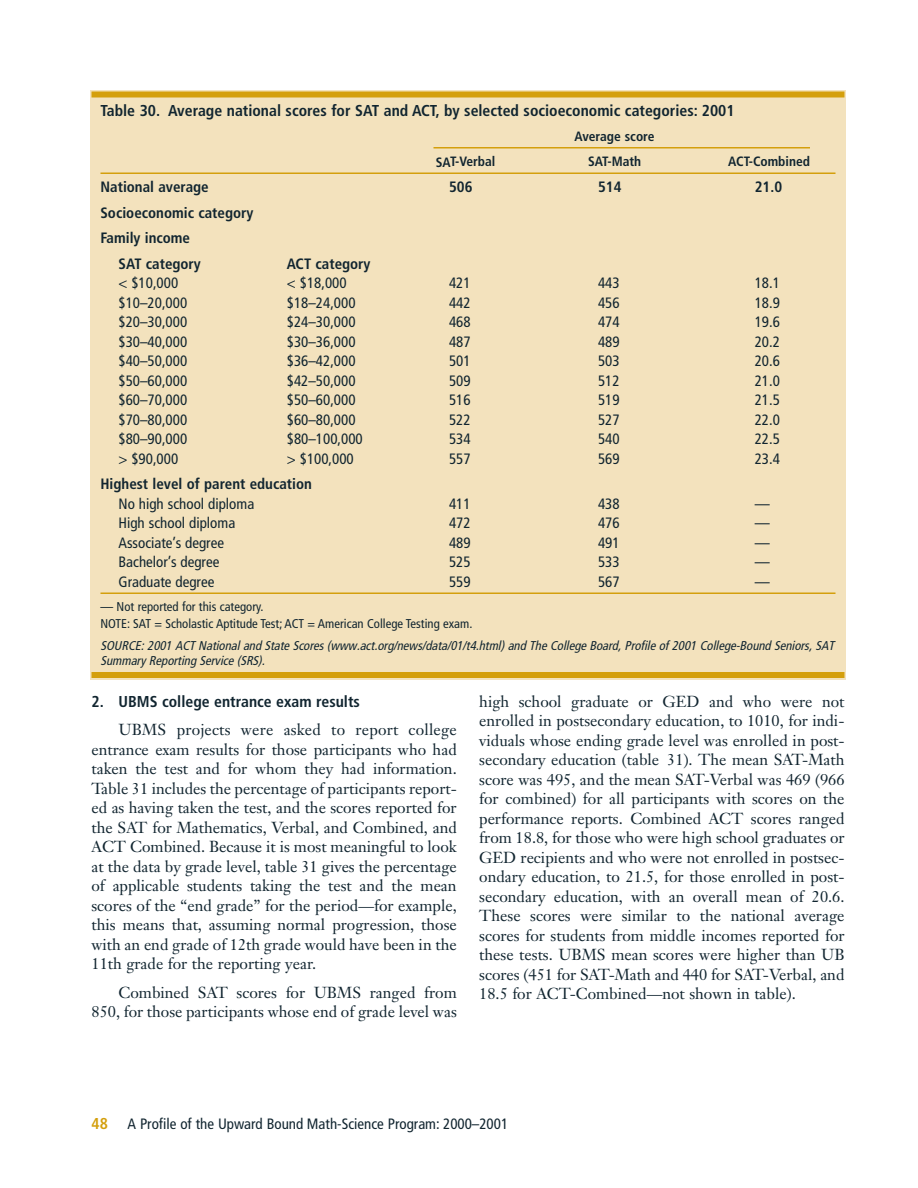
<style>
.page{position:relative;width:918px;height:1188px;background:#fff}
.page>*{position:absolute;margin:0;border:0;box-sizing:border-box;transform-origin:0 0}
.t1{font:15.75px/19.5px "Janson Text";color:#112530;text-align:justify}
.t2{font:700 condensed 15.75px "Frutiger";color:#112530}
.t3{font:condensed 15px "Frutiger";color:#112530}
.t4{font:700 condensed 15px "Frutiger";color:#112530}
.t5{font:700 condensed 13.5px "Frutiger";color:#112530}
.t6{font:italic condensed 12.75px/15px "Frutiger";color:#112530}
.t7{font:condensed 12.75px/18px "Frutiger";color:#112530}
.s1{font-weight:700;font-size:15.75px;color:#d49f0c}
</style>
<div class="page">
<div style="left:90px;top:90px;width:756px;height:590px;background:#f3e2bd"></div>
<div style="left:92px;top:92px;width:752px;height:6px;background:#d49f0c"></div>
<hr style="left:434px;top:147px;width:376px;height:2px;background:#d49f0c">
<hr style="left:100px;top:173px;width:736px;height:1px;background:#d49f0c">
<hr style="left:100px;top:592px;width:736px;height:2px;background:#d49f0c">
<div style="left:92px;top:672px;width:752px;height:6px;background:#d49f0c"></div>
<p class="t2" style="left:100px;top:104px;width:636px">Table 30. Average national scores for SAT and ACT, by selected socioeconomic categories: 2001</p>
<p class="t5" style="left:575px;top:131px;width:82px">Average score</p>
<p class="t5" style="left:436px;top:156px;width:61px">SAT-Verbal</p>
<p class="t5" style="left:588px;top:156px;width:55px">SAT-Math</p>
<p class="t5" style="left:728px;top:156px;width:83px">ACT-Combined</p>
<p class="t4" style="left:100px;top:181px;width:110px">National average</p>
<p class="t4" style="left:449px;top:181px;width:25px">506</p>
<p class="t4" style="left:598px;top:181px;width:25px">514</p>
<p class="t4" style="left:755px;top:181px;width:29px">21.0</p>
<p class="t4" style="left:100px;top:206px;width:154px">Socioeconomic category</p>
<p class="t4" style="left:100px;top:232px;width:91px">Family income</p>
<p class="t4" style="left:118px;top:257px;width:84px">SAT category</p>
<p class="t4" style="left:287px;top:257px;width:85px">ACT category</p>
<p class="t3" style="left:118px;top:277px;width:61px">&lt; $10,000</p>
<p class="t3" style="left:287px;top:277px;width:61px">&lt; $18,000</p>
<p class="t3" style="left:449px;top:277px;width:23px">421</p>
<p class="t3" style="left:598px;top:277px;width:23px">443</p>
<p class="t3" style="left:755px;top:277px;width:27px">18.1</p>
<p class="t3" style="left:118px;top:296px;width:70px">$10–20,000</p>
<p class="t3" style="left:287px;top:296px;width:70px">$18–24,000</p>
<p class="t3" style="left:449px;top:296px;width:23px">442</p>
<p class="t3" style="left:598px;top:296px;width:23px">456</p>
<p class="t3" style="left:755px;top:296px;width:27px">18.9</p>
<p class="t3" style="left:118px;top:316px;width:70px">$20–30,000</p>
<p class="t3" style="left:287px;top:316px;width:70px">$24–30,000</p>
<p class="t3" style="left:449px;top:316px;width:23px">468</p>
<p class="t3" style="left:598px;top:316px;width:23px">474</p>
<p class="t3" style="left:755px;top:316px;width:27px">19.6</p>
<p class="t3" style="left:118px;top:335px;width:70px">$30–40,000</p>
<p class="t3" style="left:287px;top:335px;width:70px">$30–36,000</p>
<p class="t3" style="left:449px;top:335px;width:23px">487</p>
<p class="t3" style="left:598px;top:335px;width:23px">489</p>
<p class="t3" style="left:755px;top:335px;width:27px">20.2</p>
<p class="t3" style="left:118px;top:355px;width:70px">$40–50,000</p>
<p class="t3" style="left:287px;top:355px;width:70px">$36–42,000</p>
<p class="t3" style="left:449px;top:355px;width:23px">501</p>
<p class="t3" style="left:598px;top:355px;width:23px">503</p>
<p class="t3" style="left:755px;top:355px;width:27px">20.6</p>
<p class="t3" style="left:118px;top:374px;width:70px">$50–60,000</p>
<p class="t3" style="left:287px;top:374px;width:70px">$42–50,000</p>
<p class="t3" style="left:449px;top:374px;width:23px">509</p>
<p class="t3" style="left:598px;top:374px;width:23px">512</p>
<p class="t3" style="left:755px;top:374px;width:27px">21.0</p>
<p class="t3" style="left:118px;top:394px;width:70px">$60–70,000</p>
<p class="t3" style="left:287px;top:394px;width:70px">$50–60,000</p>
<p class="t3" style="left:449px;top:394px;width:23px">516</p>
<p class="t3" style="left:598px;top:394px;width:23px">519</p>
<p class="t3" style="left:755px;top:394px;width:27px">21.5</p>
<p class="t3" style="left:118px;top:413px;width:70px">$70–80,000</p>
<p class="t3" style="left:287px;top:413px;width:70px">$60–80,000</p>
<p class="t3" style="left:449px;top:413px;width:23px">522</p>
<p class="t3" style="left:598px;top:413px;width:23px">527</p>
<p class="t3" style="left:755px;top:413px;width:27px">22.0</p>
<p class="t3" style="left:118px;top:433px;width:70px">$80–90,000</p>
<p class="t3" style="left:287px;top:433px;width:77px">$80–100,000</p>
<p class="t3" style="left:449px;top:433px;width:23px">534</p>
<p class="t3" style="left:598px;top:433px;width:23px">540</p>
<p class="t3" style="left:755px;top:433px;width:27px">22.5</p>
<p class="t3" style="left:118px;top:452px;width:61px">&gt; $90,000</p>
<p class="t3" style="left:287px;top:452px;width:68px">&gt; $100,000</p>
<p class="t3" style="left:449px;top:452px;width:23px">557</p>
<p class="t3" style="left:598px;top:452px;width:23px">569</p>
<p class="t3" style="left:755px;top:452px;width:27px">23.4</p>
<p class="t4" style="left:100px;top:478px;width:213px">Highest level of parent education</p>
<p class="t3" style="left:118px;top:497px;width:137px">No high school diploma</p>
<p class="t3" style="left:449px;top:497px;width:23px">411</p>
<p class="t3" style="left:598px;top:497px;width:23px">438</p>
<p class="t3" style="left:755px;top:497px;width:16px">—</p>
<p class="t3" style="left:118px;top:517px;width:118px">High school diploma</p>
<p class="t3" style="left:449px;top:517px;width:23px">472</p>
<p class="t3" style="left:598px;top:517px;width:23px">476</p>
<p class="t3" style="left:755px;top:517px;width:16px">—</p>
<p class="t3" style="left:118px;top:536px;width:107px">Associate’s degree</p>
<p class="t3" style="left:449px;top:536px;width:23px">489</p>
<p class="t3" style="left:598px;top:536px;width:23px">491</p>
<p class="t3" style="left:755px;top:536px;width:16px">—</p>
<p class="t3" style="left:118px;top:556px;width:102px">Bachelor’s degree</p>
<p class="t3" style="left:449px;top:556px;width:23px">525</p>
<p class="t3" style="left:598px;top:556px;width:23px">533</p>
<p class="t3" style="left:755px;top:556px;width:16px">—</p>
<p class="t3" style="left:118px;top:575px;width:97px">Graduate degree</p>
<p class="t3" style="left:449px;top:575px;width:23px">559</p>
<p class="t3" style="left:598px;top:575px;width:23px">567</p>
<p class="t3" style="left:755px;top:575px;width:16px">—</p>
<p class="t7" style="left:100px;top:598px;width:373px">— Not reported for this category.<br>NOTE: SAT = Scholastic Aptitude Test; ACT = American College Testing exam.</p>
<p class="t6" style="left:100px;top:639px;width:738px">SOURCE:2001 ACT Nationaland State Scores(www.act.org/news/data/01/t4.html)and The College Board,Profile of 2001 College-Bound Seniors,SAT<br>Summary Reporting Service (SRS).</p>
<p class="t2" style="left:92px;top:695px;width:270px">2. UBMS college entrance exam results</p>
<p class="t1" style="left:91px;top:721px;width:367px;text-indent:27px">UBMS projects were asked to report college entrance exam results for those participants who had taken the test and for whom they had information.<br>Table 31 includes the percentage of participants report&shy;ed as having taken the test, and the scores reported for the SAT for Mathematics, Verbal, and Combined, and ACT Combined. Because it is most meaningful to look at the data by grade level, table 31 gives the percentage of applicable students taking the test and the mean scores of the “end grade” for the period—for example, this means that, assuming normal progression, those with an end grade of 12th grade would have been in the 11th grade for the reporting year.</p>
<p class="t1" style="left:91px;top:984px;width:367px;text-align:right">Combined SAT scores for UBMS ranged from<br>850, for those participants whose end of grade level was</p>
<p class="t1" style="left:479px;top:693px;width:367px">high school graduate or GED and who were not enrolled in postsecondary education, to 1010, for indi&shy;viduals whose ending grade level was enrolled in post&shy;secondary education (table 31). The mean SAT-Math score was 495, and the mean SAT-Verbal was 469 (966 for combined) for all participants with scores on the performance reports. Combined ACT scores ranged from 18.8, for those who were high school graduates or GED recipients and who were not enrolled in postsec&shy;ondary education, to 21.5, for those enrolled in post&shy;secondary education, with an overall mean of 20.6.<br>These scores were similar to the national average scores for students from middle incomes reported for these tests. UBMS mean scores were higher than UB scores (451 for SAT-Math and 440 for SAT-Verbal, and 18.5 for ACT-Combined—not shown in table).</p>
<p class="t3" style="left:92px;top:1118px;width:418px"><span class="s1">48</span> A Profile of the Upward Bound Math-Science Program: 2000–2001</p>
</div>
